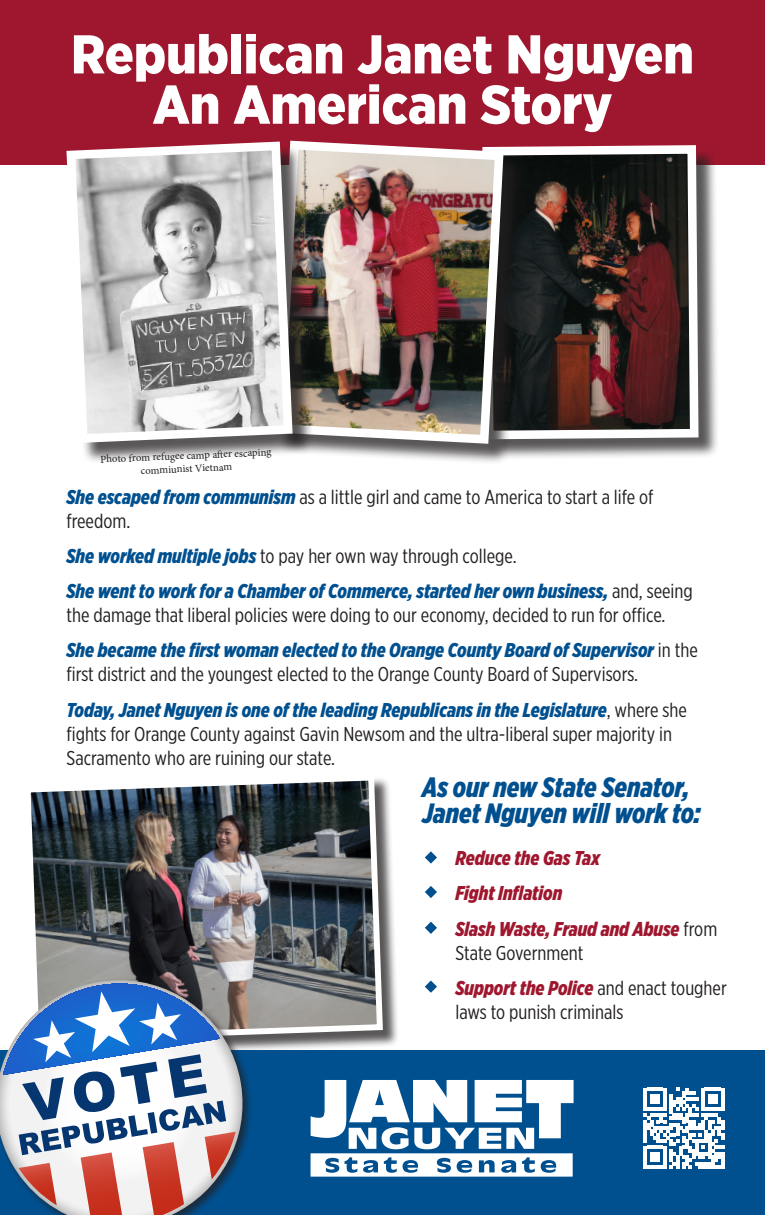
<style>
.page{position:relative;width:765px;height:1215px;background:#fff}
.page>*{position:absolute;margin:0;border:0;box-sizing:border-box;transform-origin:0 0}
.t1{font:900 54.5px "Gotham Narrow";color:#fff}
.t2{font:italic 900 28px/26.2px "Gotham X Narrow";color:#005090}
.t3{font:20px/24px "Gotham X Narrow";color:#231f20}
.t4{font:italic 900 20px/24px "Gotham X Narrow";color:#9f172e}
.t5{font:10.75px/13px "Minion Pro";color:#231f20;text-align:center}
.s1{font-weight:900;font-style:italic;color:#005090}
.s2{font-weight:400;font-style:normal;color:#231f20}
.s3{font-weight:900;font-style:italic;color:#9f172e}
</style>
<div class="page">
<div style="left:27px;top:776px;width:373px;height:283px;background:#231f20;opacity:.75"></div>
<img style="left:27px;top:776px;width:359px;height:269px">
<div style="left:0;top:0;width:765px;height:165px;background:#9f172e"></div>
<div style="left:0;top:1051px;width:765px;height:164px;background:#005090"></div>
<div style="left:485px;top:148px;width:235px;height:313px;background:#231f20;opacity:.75"></div>
<svg style="left:525px;top:145px;width:178px;height:299px;background:#4d3a38"></svg>
<div style="left:278px;top:144px;width:247px;height:321px;background:#231f20;opacity:.75"></div>
<img style="left:297px;top:141px;width:211px;height:307px">
<div style="left:70px;top:145px;width:243px;height:319px;background:#231f20;opacity:.75"></div>
<svg style="left:66px;top:140px;width:231px;height:307px"></svg>
<svg style="left:425px;top:851px;width:12px;height:13px"></svg>
<svg style="left:425px;top:886px;width:12px;height:12px"></svg>
<svg style="left:425px;top:922px;width:12px;height:12px"></svg>
<svg style="left:425px;top:981px;width:12px;height:12px"></svg>
<svg style="left:311px;top:1080px;width:263px;height:97px"></svg>
<div style="left:0;top:977px;width:254px;height:238px;background:#231f20;opacity:.75"></div>
<svg style="left:0;top:980px;width:250px;height:235px"></svg>
<svg style="left:3px;top:984px;width:233px;height:231px;background:#9aa2bb"></svg>
<svg style="left:644px;top:1088px;width:80px;height:80px"></svg>
<p class="t1" style="left:71px;top:18px;width:624px">Republican Janet Nguyen</p>
<p class="t1" style="left:153px;top:69px;width:461px">An American Story</p>
<p class="t5" style="left:100px;top:452px;width:173px;rotate:-2deg">Photo from refugee camp aft er escaping commiunist Vietnam</p>
<p class="t3" style="left:66px;top:484px;width:589px"><span class="s1">She escaped from communism</span> as a little girl and came to America to start a life of freedom.</p>
<p class="t3" style="left:66px;top:544px;width:452px"><span class="s1">She worked multiple jobs</span> to pay her own way through college.</p>
<p class="t3" style="left:66px;top:579px;width:628px"><span class="s1">She went to work for a Chamber of Commerce, started her own business,</span> and, seeing the damage that liberal policies were doing to our economy, decided to run for office.</p>
<p class="t3" style="left:66px;top:638px;width:633px"><span class="s1">She became the first woman elected to the Orange County Board of Supervisor</span> in the first district and the youngest elected to the Orange County Board of Supervisors.</p>
<p class="t3" style="left:66px;top:697px;width:622px"><span class="s1">Today, Janet Nguyen is one of the leading Republicans in the Legislature</span>, where she fights for Orange County against Gavin Newsom and the ultra-liberal super majority in<br>Sacramento who are ruining our state.</p>
<p class="t2" style="left:422px;top:774px;width:280px">As our new State Senator,<br>Janet Nguyen will work to:</p>
<p class="t4" style="left:455px;top:846px;width:146px">Reduce the Gas Tax</p>
<p class="t4" style="left:455px;top:881px;width:108px">Fight Inflation</p>
<p class="t4" style="left:455px;top:916px;width:263px">Slash Waste, Fraud and Abuse <span class="s2">from<br>State Government</span></p>
<p class="t3" style="left:455px;top:975px;width:273px"><span class="s3">Support the Police</span> and enact tougher laws to punish criminals</p>
</div>
